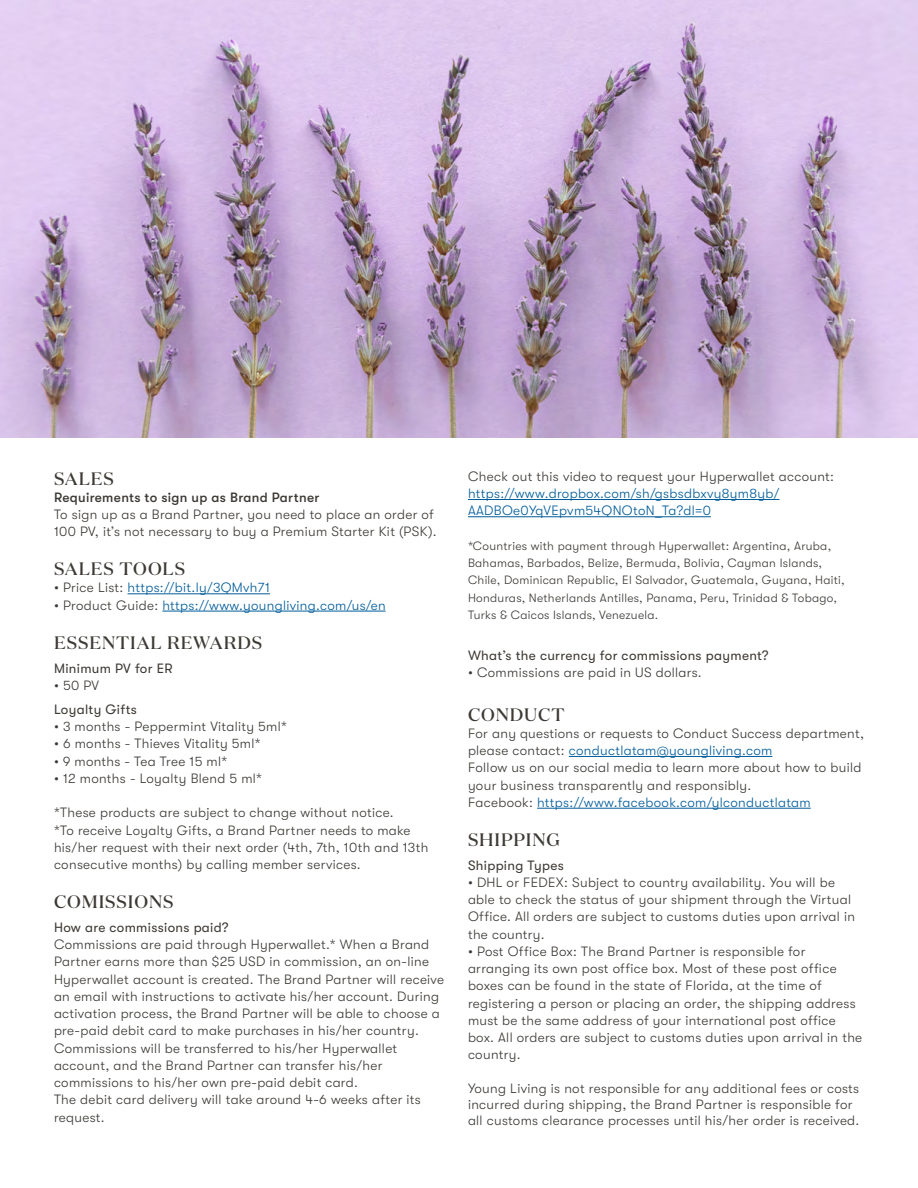
<style>
.page{position:relative;width:918px;height:1188px;background:#fff}
.page>*{position:absolute;margin:0;border:0;box-sizing:border-box;transform-origin:0 0}
.t1{font:500 18px "Domaine Display";letter-spacing:.05em;color:#3d3a35}
.t2{font:300 13.5px/17.2px "GT Walsheim Pro";letter-spacing:.025em;color:#3c3935}
.t3{font:300 13.5px/16.2px "GT Walsheim Pro";letter-spacing:.025em;color:#3d3935}
.t4{font:300 13.5px/17.2px "GT Walsheim Pro";letter-spacing:.025em;color:#005c9a}
.t5{font:13.5px "GT Walsheim Pro";letter-spacing:.025em;color:#3d3935}
.t6{font:500 13.5px "GT Walsheim Pro";letter-spacing:.025em;color:#3c3935}
.t7{font:300 12px/17.2px "GT Walsheim Pro";letter-spacing:.025em;color:#3c3935}
.s1{color:#3c3935}
.s2{color:#005c9a}
</style>
<div class="page">
<img style="left:0;top:0;width:918px;height:437px">
<hr style="left:128px;top:593px;width:142px;height:1px;background:#005c9a">
<hr style="left:162px;top:611px;width:224px;height:1px;background:#005c9a">
<hr style="left:468px;top:499px;width:311px;height:1px;background:#005c9a">
<hr style="left:468px;top:516px;width:243px;height:1px;background:#005c9a">
<hr style="left:569px;top:756px;width:203px;height:1px;background:#005c9a">
<hr style="left:537px;top:808px;width:274px;height:1px;background:#005c9a">
<h1 class="t1" style="left:54px;top:467px;width:61px">SALES</h1>
<p class="t6" style="left:54px;top:490px;width:267px">Requirements to sign up as Brand Partner</p>
<p class="t2" style="left:54px;top:506px;width:384px">To sign up as a Brand Partner, you need to place an order of<br>100 PV, it’s not necessary to buy a Premium Starter Kit (PSK).</p>
<h1 class="t1" style="left:54px;top:558px;width:133px">SALES TOOLS</h1>
<p class="t4" style="left:54px;top:579px;width:218px"><span class="s1">• Price List:</span> https://bit.ly/3QMvh71</p>
<p class="t4" style="left:54px;top:597px;width:333px"><span class="s1">• Product Guide:</span> https://www.youngliving.com/us/en</p>
<h1 class="t1" style="left:54px;top:631px;width:210px">ESSENTIAL REWARDS</h1>
<p class="t5" style="left:54px;top:660px;width:120px">Minimum PV for ER</p>
<p class="t2" style="left:54px;top:677px;width:46px">• 50 PV</p>
<p class="t5" style="left:54px;top:702px;width:84px">Loyalty Gifts</p>
<p class="t2" style="left:54px;top:718px;width:234px">• 3 months - Peppermint Vitality 5ml*</p>
<p class="t2" style="left:54px;top:735px;width:208px">• 6 months - Thieves Vitality 5ml*</p>
<p class="t2" style="left:54px;top:752px;width:175px">• 9 months - Tea Tree 15 ml*</p>
<p class="t2" style="left:54px;top:770px;width:210px">• 12 months - Loyalty Blend 5 ml*</p>
<p class="t2" style="left:54px;top:804px;width:376px">*These products are subject to change without notice.<br>*To receive Loyalty Gifts, a Brand Partner needs to make his/her request with their next order (4th, 7th, 10th and 13th consecutive months) by calling member services.</p>
<h1 class="t1" style="left:54px;top:890px;width:121px">COMISSIONS</h1>
<p class="t5" style="left:54px;top:920px;width:176px">How are commissions paid?</p>
<p class="t2" style="left:54px;top:936px;width:392px">Commissions are paid through Hyperwallet.* When a Brand Partner earns more than $25 USD in commission, an on-line Hyperwallet account is created. The Brand Partner will receive an email with instructions to activate his/her account. During activation process, the Brand Partner will be able to choose a pre-paid debit card to make purchases in his/her country.<br>Commissions will be transferred to his/her Hyperwallet account, and the Brand Partner can transfer his/her commissions to his/her own pre-paid debit card.<br>The debit card delivery will take around 4-6 weeks after its request.</p>
<p class="t2" style="left:468px;top:468px;width:368px">Check out this video to request your Hyperwallet account:</p>
<p class="t4" style="left:468px;top:485px;width:313px">https://www.dropbox.com/sh/gsbsdbxvy8ym8yb/<br>AADBOe0YqVEpvm54QNOtoN_Ta?dl=0</p>
<p class="t7" style="left:468px;top:537px;width:378px">*Countries with payment through Hyperwallet: Argentina, Aruba, Bahamas, Barbados, Belize, Bermuda, Bolivia, Cayman Islands, Chile, Dominican Republic, El Salvador, Guatemala, Guyana, Haiti, Honduras, Netherlands Antilles, Panama, Peru, Trinidad &amp; Tobago, Turks &amp; Caicos Islands, Venezuela.</p>
<p class="t5" style="left:468px;top:648px;width:302px">What’s the currency for commissions payment?</p>
<p class="t2" style="left:468px;top:664px;width:235px">• Commissions are paid in US dollars.</p>
<h1 class="t1" style="left:468px;top:703px;width:98px">CONDUCT</h1>
<p class="t2" style="left:468px;top:725px;width:397px">For any questions or requests to Conduct Success department, please contact: <span class="s2">conductlatam@youngliving.com<br></span>Follow us on our social media to learn more about how to build your business transparently and responsibly.<br>Facebook: <span class="s2">https://www.facebook.com/ylconductlatam</span></p>
<h1 class="t1" style="left:468px;top:828px;width:94px">SHIPPING</h1>
<p class="t5" style="left:468px;top:858px;width:97px">Shipping Types</p>
<p class="t2" style="left:468px;top:874px;width:389px">• DHL or FEDEX: Subject to country availability. You will be able to check the status of your shipment through the Virtual Office. All orders are subject to customs duties upon arrival in the country.</p>
<p class="t2" style="left:468px;top:943px;width:396px">• Post Office Box: The Brand Partner is responsible for arranging its own post office box. Most of these post office boxes can be found in the state of Florida, at the time of registering a person or placing an order, the shipping address must be the same address of your international post office box. All orders are subject to customs duties upon arrival in the country.</p>
<p class="t3" style="left:468px;top:1080px;width:393px">Young Living is not responsible for any additional fees or costs incurred during shipping, the Brand Partner is responsible for all customs clearance processes until his/her order is received.</p>
</div>
